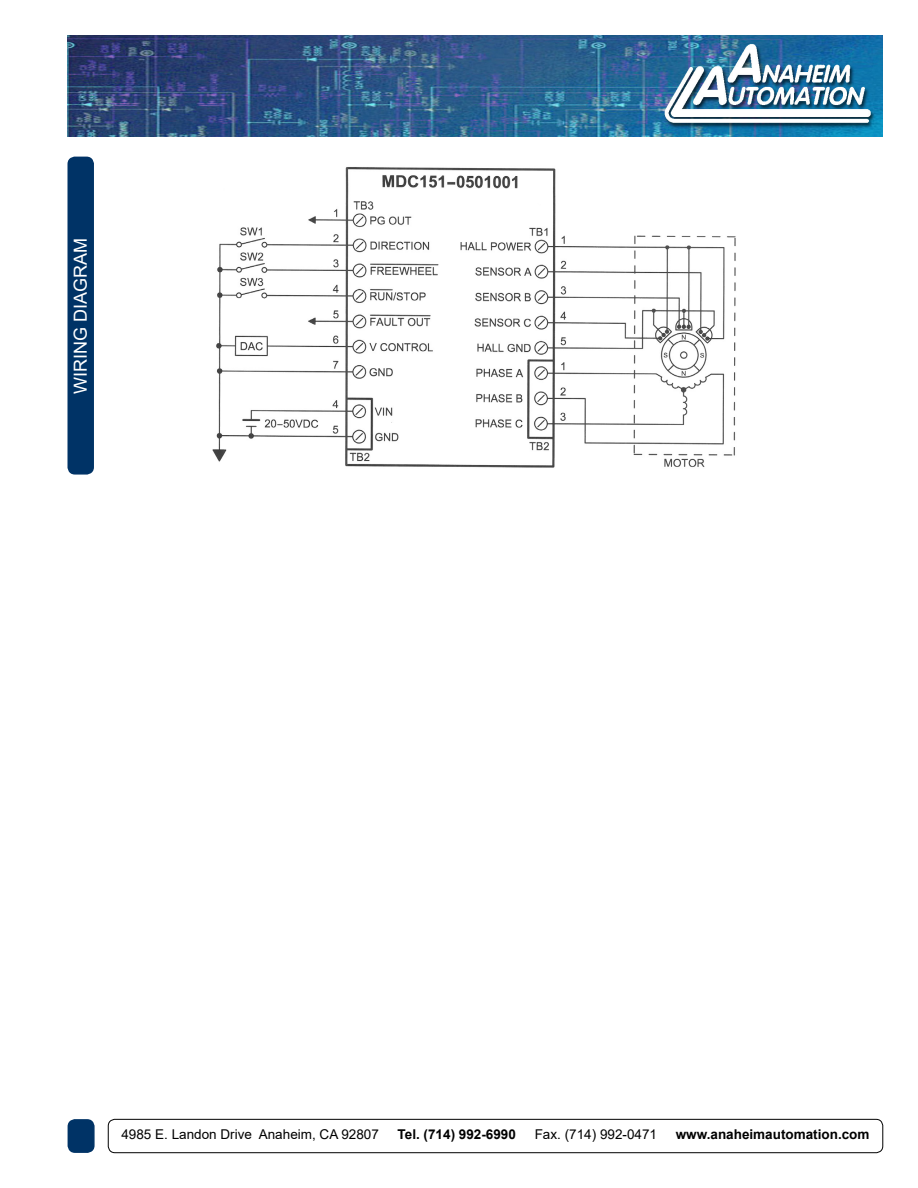
<style>
.page{position:relative;width:918px;height:1188px;background:#fff}
.page>*{position:absolute;margin:0;border:0;box-sizing:border-box;transform-origin:0 0}
.t1{font:18px "Arial";color:#fff}
.t2{font:13.5px "Arial";color:#000}
.t3{font:700 13.5px "Arial";color:#000}
</style>
<div class="page">
<img style="left:68px;top:35px;width:815px;height:101px">
<div style="left:68px;top:157px;width:25px;height:317px;background:#036;border-radius:7px"></div>
<div style="left:68px;top:157px;width:26px;height:318px;border:2px solid #036;border-radius:7px"></div>
<div style="left:68px;top:1120px;width:26px;height:32px;background:#036;border-radius:7px"></div>
<div style="left:68px;top:1119px;width:27px;height:34px;border:2px solid #036;border-radius:7px"></div>
<div style="left:108px;top:1119px;width:775px;height:34px;border:1px solid #000;border-radius:7px"></div>
<img style="left:213px;top:167px;width:523px;height:301px">
<h1 class="t1" style="left:68px;top:394px;width:158px;rotate:-90deg">WIRING DIAGRAM</h1>
<p class="t2" style="left:121px;top:1125px;width:259px">4985 E. Landon Drive Anaheim, CA 92807</p>
<p class="t3" style="left:398px;top:1124px;width:120px">Tel. (714) 992-6990</p>
<p class="t2" style="left:535px;top:1125px;width:124px">Fax. (714) 992-0471</p>
<p class="t3" style="left:676px;top:1124px;width:195px">www.anaheimautomation.com</p>
</div>
